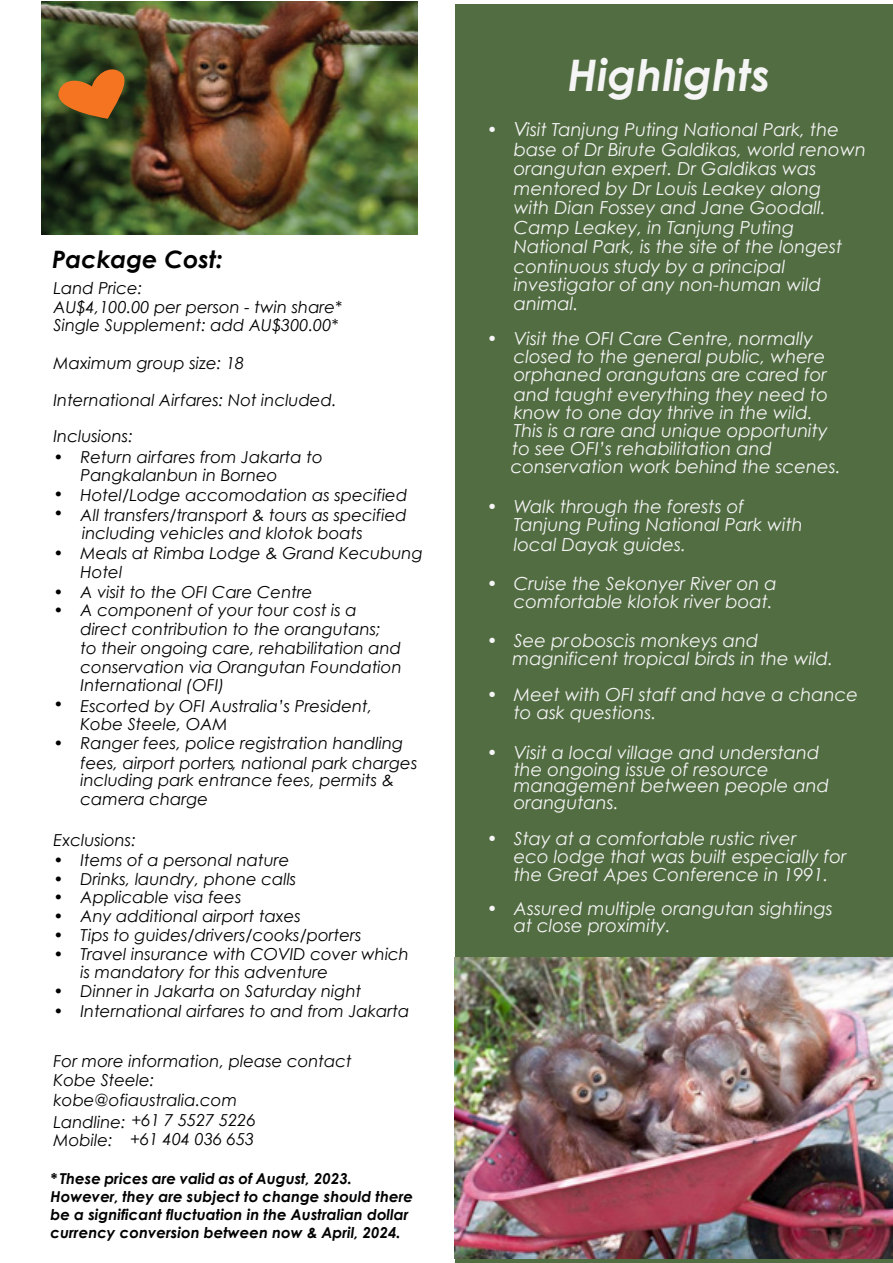
<style>
.page{position:relative;width:893px;height:1263px;background:#fff}
.page>*{position:absolute;margin:0;border:0;box-sizing:border-box;transform-origin:0 0}
.t1{font:italic 700 43.5px "Century Gothic";color:#f5f5f6}
.t2{font:italic 700 24px "Century Gothic";color:#010101}
.t3{font:italic 18px/19.4px "Century Gothic";color:#f5f5f6}
.t4{font:italic 16.5px/18.8px "Century Gothic";color:#010101}
.t5{font:italic 16.5px/19.8px "Century Gothic";color:#000}
.t6{font:16.5px/18.8px "Century Gothic";color:#010101}
.t7{font:italic 700 15px/18px "Century Gothic";color:#020202}
.s1{font-style:normal}
.s2{font-size:19.5px}
</style>
<div class="page">
<div style="left:455px;top:4px;width:437px;height:1259px;background:#536d42"></div>
<img style="left:42px;top:2px;width:375px;height:233px">
<img style="left:455px;top:957px;width:437px;height:302px">
<svg style="left:45px;top:63px;width:87px;height:56px;background:#855e22"></svg>
<h2 class="t2" style="left:52px;top:241px;width:172px">Package Cost:</h2>
<p class="t4" style="left:54px;top:278px;width:290px">Land Price:<br>AU$4,100.00 per person - twin share*<br>Single Supplement: add AU$300.00*</p>
<p class="t4" style="left:54px;top:353px;width:192px">Maximum group size: 18</p>
<p class="t4" style="left:54px;top:382px;width:284px;line-height:36px">International Airfares: Not included.<br>Inclusions:</p>
<p class="t4" style="left:81px;top:447px;width:244px;text-indent:-27px"><span class="s1">•</span> Return airfares from Jakarta to<br>Pangkalanbun in Borneo</p>
<p class="t6" style="left:54px;top:484px;width:11px">• •</p>
<p class="t4" style="left:82px;top:523px;width:282px">including vehicles and klotok boats</p>
<p class="t4" style="left:81px;top:542px;width:344px;line-height:19.8px;text-indent:-27px"><span class="s1">•</span> Meals at Rimba Lodge &amp; Grand Kecubung<br>Hotel</p>
<p class="t4" style="left:54px;top:582px;width:261px">• A visit to the OFI Care Centre</p>
<p class="t4" style="left:81px;top:601px;width:323px;text-indent:-27px">• A component of your tour cost is a direct contribution to the orangutans;<br>to their ongoing care, rehabilitation and conservation via Orangutan Foundation International (OFI)</p>
<p class="t4" style="left:54px;top:696px;width:320px">• Escorted by OFI Australia’s President,</p>
<p class="t4" style="left:81px;top:733px;width:338px;line-height:20.2px;text-indent:-27px">• Ranger fees, police registration handling fees, airport porters, national park charges</p>
<p class="t4" style="left:81px;top:771px;width:315px">including park entrance fees, permits &amp; camera charge</p>
<p class="t4" style="left:54px;top:830px;width:84px">Exclusions:</p>
<p class="t4" style="left:54px;top:850px;width:237px">• Items of a personal nature</p>
<p class="t4" style="left:54px;top:869px;width:244px">• Drinks, laundry, phone calls</p>
<p class="t4" style="left:54px;top:888px;width:189px">• Applicable visa fees</p>
<p class="t4" style="left:54px;top:907px;width:249px">• Any additional airport taxes</p>
<p class="t4" style="left:54px;top:925px;width:310px">• Tips to guides/drivers/cooks/porters</p>
<p class="t4" style="left:81px;top:944px;width:330px;text-indent:-27px">• Travel insurance with COVID cover which is mandatory for this adventure</p>
<p class="t4" style="left:54px;top:982px;width:309px">• Dinner in Jakarta on Saturday night</p>
<p class="t5" style="left:81px;top:485px;width:328px">Hotel/Lodge accomodation as specified<br>All transfers/transport &amp; tours as specified</p>
<p class="t4" style="left:81px;top:715px;width:149px">Kobe Steele, OAM</p>
<p class="t4" style="left:54px;top:1001px;width:357px">• International airfares to and from Jakarta</p>
<p class="t4" style="left:54px;top:1051px;width:300px">For more information, please contact<br>Kobe Steele:</p>
<p class="t4" style="left:54px;top:1090px;width:204px;line-height:20.2px">kobe@ofiaustralia.com<br>Landline: +61 7 5527 5226</p>
<p class="t4" style="left:54px;top:1129px;width:202px">Mobile: +61 404 036 653</p>
<p class="t7" style="left:51px;top:1169px;width:364px">* These prices are valid as of August, 2023.<br>However, they are subject to change should there be a significant fluctuation in the Australian dollar currency conversion between now &amp; April, 2024.</p>
<h1 class="t1" style="left:568px;top:43px;width:204px">Highlights</h1>
<p class="t3" style="left:514px;top:120px;width:354px;text-indent:-27px">• <span class="s2">V</span>isit Tanjung Puting National Park, the base of Dr Birute Galdikas, world renown orangutan expert. Dr Galdikas was mentored by Dr Louis Leakey along<br>with Dian Fossey and Jane Goodall.<br>Camp Leakey, in Tanjung Puting<br>National Park, is the site of the longest continuous study by a principal investigator of any non-human wild animal.</p>
<p class="t3" style="left:514px;top:329px;width:316px;line-height:18.3px;text-indent:-27px">• Visit the OFI Care Centre, normally closed to the general public, where orphaned orangutans are cared for and taught everything they need to know to one day thrive in the wild.<br>This is a rare and unique opportunity</p>
<p class="t3" style="left:511px;top:439px;width:332px;line-height:18px">to see OFI’s rehabilitation and conservation work behind the scenes.</p>
<p class="t3" style="left:514px;top:497px;width:291px;line-height:18.8px;text-indent:-27px">• Walk through the forests of<br>Tanjung Puting National Park with local Dayak guides.</p>
<p class="t3" style="left:487px;top:574px;width:291px;line-height:18px;text-align:right">• Cruise the Sekonyer River on a comfortable klotok river boat.</p>
<p class="t3" style="left:487px;top:630px;width:273px">• See proboscis monkeys and</p>
<p class="t3" style="left:514px;top:685px;width:346px;line-height:18px;text-indent:-27px">• Meet with OFI staff and have a chance to ask questions.</p>
<p class="t3" style="left:514px;top:744px;width:317px;line-height:16.5px;text-indent:-27px">• Visit a local village and understand the ongoing issue of resource management between people and orangutans.</p>
<p class="t3" style="left:514px;top:829px;width:334px;line-height:18px;text-indent:-27px">• Stay at a comfortable rustic river<br>eco lodge that was built especially for the Great Apes Conference in 1991.</p>
<p class="t3" style="left:514px;top:900px;width:321px;line-height:16.5px;text-indent:-27px">• Assured multiple orangutan sightings at close proximity.</p>
<p class="t3" style="left:513px;top:648px;width:322px">magnificent tropical birds in the wild.</p>
</div>
